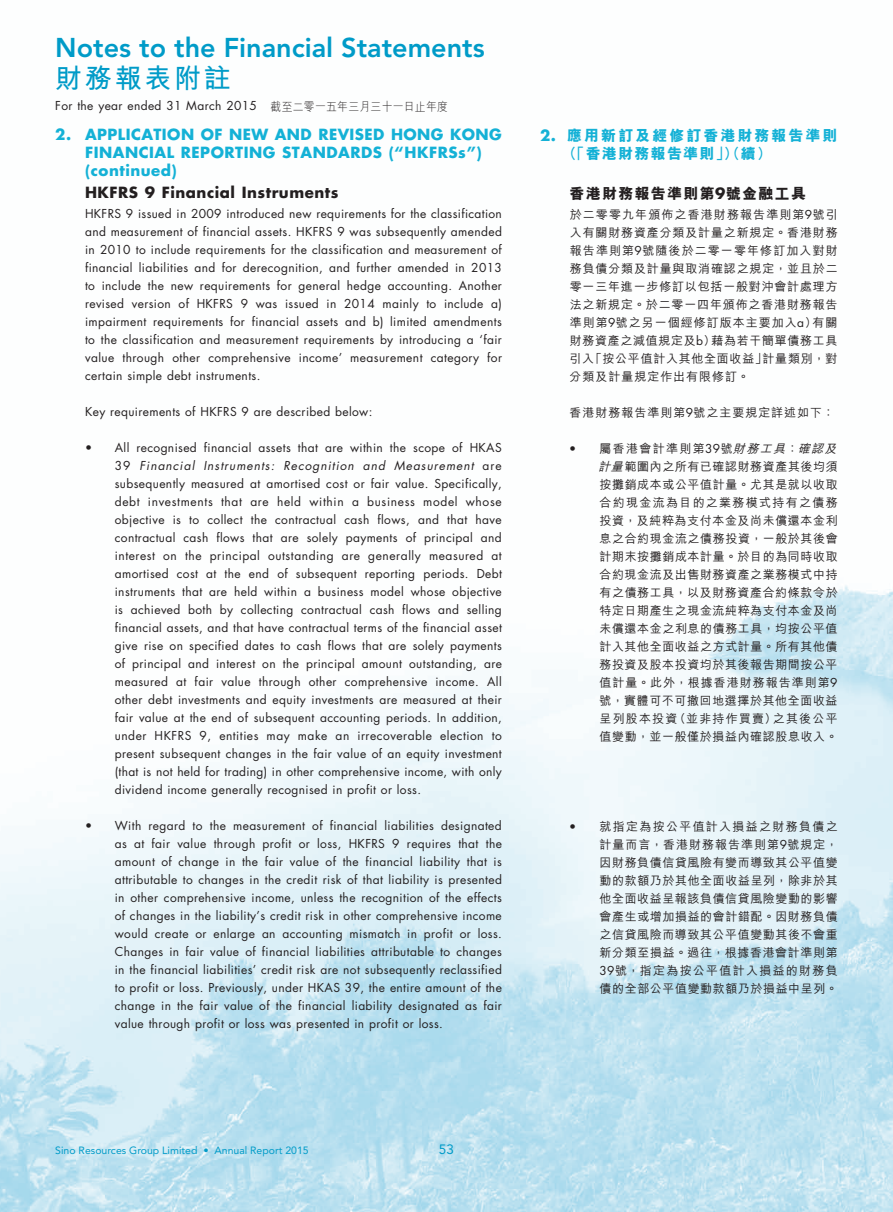
<style>
.page{position:relative;width:893px;height:1212px;background:#fff}
.page>*{position:absolute;margin:0;border:0;box-sizing:border-box;transform-origin:0 0}
.t1{font:800 27px "Avenir LT Std";color:#009bc8}
.t2{font:700 27px "M Hei HK";letter-spacing:.1em;color:#009bc8}
.t3{font:700 15px/18px "Futura Std";letter-spacing:.035em;color:#14b1d6}
.t4{font:800 15px/18px "M Hei HK";letter-spacing:.135em;color:#14b1d6}
.t5{font:700 15px "Futura Std";letter-spacing:.035em;color:#231f20}
.t6{font:800 15px "M Hei HK";letter-spacing:.085em;color:#231f20}
.t7{font:13.5px "Avenir LT Std";color:#009bc8}
.t8{font:12px/18px "Futura Std";letter-spacing:.03em;color:#231f20;text-align:justify}
.t9{font:500 12px/18px "M Hei HK";letter-spacing:.05em;color:#231f20;text-align:justify}
.t10{font:500 12px "M Hei HK";letter-spacing:.08em;color:#231f20}
.t11{font:10.5px "Avenir LT Std";color:#009bc8}
.s1{font-family:"M Hei HK";font-weight:300}
.s2{font-style:italic}
.s3{font-family:"Futura Std";font-weight:700}
.s4{font-family:"Futura Std";font-weight:400}
</style>
<div class="page">
<img style="left:0;top:585px;width:893px;height:627px">
<h1 class="t1" style="left:55px;top:32px;width:431px">Notes to the Financial Statements</h1>
<h1 class="t2" style="left:55px;top:59px;width:177px">財務報表附註</h1>
<p class="t8" style="left:55px;top:97px;width:394px">For the year ended 31 March 2015 <span class="s1">截至二零一五年三月三十一日止年度</span></p>
<p class="t3" style="left:85px;top:125px;width:418px;text-indent:-30px">2. APPLICATION OF NEW AND REVISED HONG KONG<br>FINANCIAL REPORTING STANDARDS (“HKFRSs”) (continued)</p>
<p class="t5" style="left:85px;top:183px;width:255px">HKFRS 9 Financial Instruments</p>
<p class="t8" style="left:85px;top:205px;width:418px">HKFRS 9 issued in 2009 introduced new requirements for the classification and measurement of financial assets. HKFRS 9 was subsequently amended in 2010 to include requirements for the classification and measurement of financial liabilities and for derecognition, and further amended in 2013 to include the new requirements for general hedge accounting. Another revised version of HKFRS 9 was issued in 2014 mainly to include a) impairment requirements for financial assets and b) limited amendments to the classification and measurement requirements by introducing a ‘fair value through other comprehensive income’ measurement category for certain simple debt instruments.</p>
<p class="t8" style="left:85px;top:403px;width:289px">Key requirements of HKFRS 9 are described below:</p>
<p class="t8" style="left:115px;top:439px;width:389px;text-indent:-30px">• All recognised financial assets that are within the scope of HKAS 39 <span class="s2">Financial Instruments: Recognition and Measurement</span> are subsequently measured at amortised cost or fair value. Specifically, debt investments that are held within a business model whose objective is to collect the contractual cash flows, and that have contractual cash flows that are solely payments of principal and interest on the principal outstanding are generally measured at amortised cost at the end of subsequent reporting periods. Debt instruments that are held within a business model whose objective is achieved both by collecting contractual cash flows and selling financial assets, and that have contractual terms of the financial asset give rise on specified dates to cash flows that are solely payments of principal and interest on the principal amount outstanding, are measured at fair value through other comprehensive income. All other debt investments and equity investments are measured at their fair value at the end of subsequent accounting periods. In addition, under HKFRS 9, entities may make an irrecoverable election to present subsequent changes in the fair value of an equity investment (that is not held for trading) in other comprehensive income, with only dividend income generally recognised in profit or loss.</p>
<p class="t8" style="left:115px;top:817px;width:389px;text-indent:-30px">• With regard to the measurement of financial liabilities designated as at fair value through profit or loss, HKFRS 9 requires that the amount of change in the fair value of the financial liability that is attributable to changes in the credit risk of that liability is presented in other comprehensive income, unless the recognition of the effects of changes in the liability’s credit risk in other comprehensive income would create or enlarge an accounting mismatch in profit or loss.<br>Changes in fair value of financial liabilities attributable to changes in the financial liabilities’ credit risk are not subsequently reclassified to profit or loss. Previously, under HKAS 39, the entire amount of the change in the fair value of the financial liability designated as fair value through profit or loss was presented in profit or loss.</p>
<p class="t4" style="left:562px;top:127px;width:277px;text-indent:-22px"><span class="s3">2.</span> 應用新訂及經修訂香港財務報告準則（「香港財務報告準則」）（續）</p>
<p class="t6" style="left:570px;top:184px;width:238px">香港財務報告準則第<span class="s3">9</span>號金融工具</p>
<p class="t9" style="left:569px;top:204px;width:270px">於二零零九年頒佈之香港財務報告準則第<span class="s4">9</span>號引入有關財務資產分類及計量之新規定。香港財務報告準則第<span class="s4">9</span>號隨後於二零一零年修訂加入對財務負債分類及計量與取消確認之規定，並且於二零一三年進一步修訂以包括一般對沖會計處理方法之新規定。於二零一四年頒佈之香港財務報告準則第<span class="s4">9</span>號之另一個經修訂版本主要加入<span class="s4">a</span>）有關財務資產之減值規定及<span class="s4">b</span>）藉為若干簡單債務工具引入「按公平值計入其他全面收益」計量類別，對分類及計量規定作出有限修訂。</p>
<p class="t10" style="left:570px;top:404px;width:267px">香港財務報告準則第<span class="s4">9</span>號之主要規定詳述如下：</p>
<p class="t9" style="left:598px;top:438px;width:244px;text-align:left;text-indent:-29px"><span class="s4">•</span> 屬香港會計準則第<span class="s4">39</span>號<span class="s2">財務工具</span>：<span class="s2">確認及計量</span>範圍內之所有已確認財務資產其後均須按攤銷成本或公平值計量。尤其是就以收取合約現金流為目的之業務模式持有之債務投資，及純粹為支付本金及尚未償還本金利息之合約現金流之債務投資，一般於其後會計期末按攤銷成本計量。於目的為同時收取合約現金流及出售財務資產之業務模式中持有之債務工具，以及財務資產合約條款令於特定日期產生之現金流純粹為支付本金及尚未償還本金之利息的債務工具，均按公平值計入其他全面收益之方式計量。所有其他債務投資及股本投資均於其後報告期間按公平值計量。此外，根據香港財務報告準則第<span class="s4">9</span>號，實體可不可撤回地選擇於其他全面收益呈列股本投資（並非持作買賣）之其後公平值變動，並一般僅於損益內確認股息收入。</p>
<p class="t9" style="left:599px;top:816px;width:240px;text-indent:-30px"><span class="s4">•</span> 就指定為按公平值計入損益之財務負債之計量而言，香港財務報告準則第<span class="s4">9</span>號規定，因財務負債信貸風險有變而導致其公平值變動的款額乃於其他全面收益呈列，除非於其他全面收益呈報該負債信貸風險變動的影響會產生或增加損益的會計錯配。因財務負債之信貸風險而導致其公平值變動其後不會重新分類至損益。過往，根據香港會計準則第<span class="s4">39</span>號，指定為按公平值計入損益的財務負債的全部公平值變動款額乃於損益中呈列。</p>
<p class="t11" style="left:55px;top:1144px;width:255px">Sino Resources Group Limited • Annual Report 2015</p>
<p class="t7" style="left:439px;top:1141px;width:17px">53</p>
</div>
